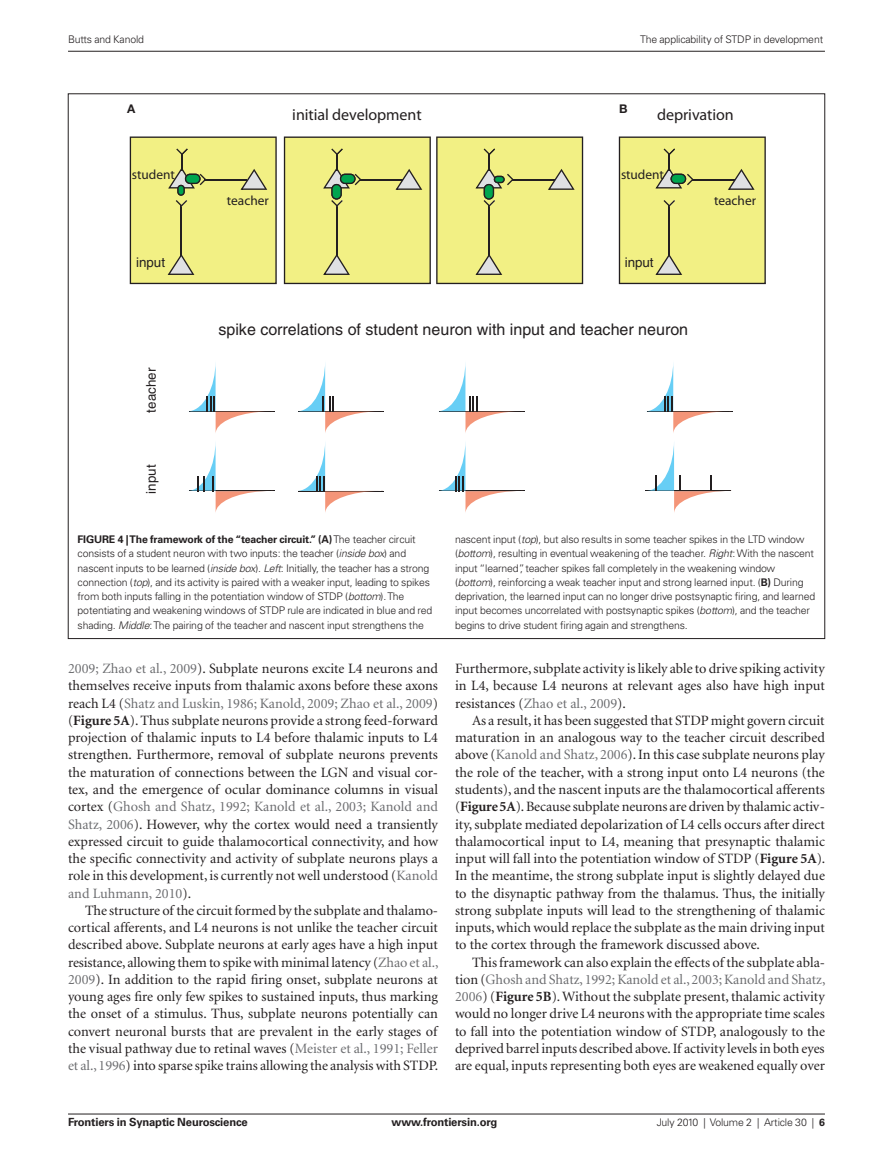
<style>
.page{position:relative;width:893px;height:1170px;background:#fff}
.page>*{position:absolute;margin:0;border:0;box-sizing:border-box;transform-origin:0 0}
.t1{font:16.05px "Helvetica";color:#231f20}
.t2{font:16.05px "Myriad Pro";letter-spacing:-.005em;color:#231f20}
.ART_tx{font:14.25px/17.2px "Minion";color:#231f20;text-align:justify}
.ART_tx1{font:14.25px/17.2px "Minion";color:#231f20;text-align:justify}
.t3{font:13.35px "Myriad Pro";letter-spacing:-.005em;color:#231f20}
.t4{font:13.35px "Helvetica";color:#231f20}
.t5{font:700 12px "Helvetica Neue";color:#231f20}
.t6{font:700 11.25px "Univers";letter-spacing:-.015em;color:#231f20}
.FIGURE_tx{font:300 10.5px/14.2px "Univers";letter-spacing:-.015em;color:#231f20}
.s1{font-weight:700}
.s2{font-style:italic}
.s3{color:#6c6d70}
</style>
<div class="page">
<hr style="left:68px;top:1113px;width:757px;height:1px;background:#231f20">
<hr style="left:68px;top:51px;width:757px;height:1px;background:#231f20">
<svg style="left:130px;top:136px;width:147px;height:148px;background:#e3e280"></svg>
<svg style="left:284px;top:136px;width:299px;height:148px;background:#e3e282"></svg>
<svg style="left:619px;top:136px;width:147px;height:148px;background:#e3e280"></svg>
<hr style="left:298px;top:411px;width:86px;height:1px;background:#231f20">
<svg style="left:298px;top:363px;width:77px;height:70px"></svg>
<hr style="left:439px;top:411px;width:86px;height:1px;background:#231f20">
<svg style="left:438px;top:363px;width:84px;height:70px"></svg>
<hr style="left:298px;top:491px;width:86px;height:1px;background:#231f20">
<svg style="left:298px;top:442px;width:80px;height:70px"></svg>
<hr style="left:189px;top:411px;width:86px;height:1px;background:#231f20">
<svg style="left:188px;top:363px;width:84px;height:70px"></svg>
<hr style="left:189px;top:490px;width:86px;height:1px;background:#231f20">
<svg style="left:188px;top:443px;width:84px;height:69px"></svg>
<hr style="left:647px;top:411px;width:85px;height:1px;background:#231f20">
<svg style="left:646px;top:363px;width:77px;height:70px"></svg>
<hr style="left:439px;top:490px;width:86px;height:1px;background:#231f20">
<svg style="left:438px;top:442px;width:84px;height:70px"></svg>
<hr style="left:645px;top:490px;width:86px;height:1px;background:#231f20">
<svg style="left:647px;top:445px;width:77px;height:67px"></svg>
<p class="FIGURE_tx" style="left:68px;top:32px;width:78px">Butts and Kanold</p>
<p class="FIGURE_tx" style="left:640px;top:32px;width:184px">The applicability of STDP in development</p>
<p class="t5" style="left:127px;top:102px;width:10px">A</p>
<p class="t5" style="left:619px;top:102px;width:10px">B</p>
<p class="t2" style="left:292px;top:106px;width:131px">initial development</p>
<p class="t2" style="left:657px;top:106px;width:78px">deprivation</p>
<p class="t3" style="left:132px;top:167px;width:44px">student</p>
<p class="t4" style="left:136px;top:254px;width:30px">input</p>
<p class="t4" style="left:143px;top:412px;width:46px;rotate:-90deg">teacher</p>
<p class="t4" style="left:143px;top:493px;width:30px;rotate:-90deg">input</p>
<p class="t3" style="left:227px;top:193px;width:44px">teacher</p>
<p class="t3" style="left:621px;top:167px;width:44px">student</p>
<p class="t4" style="left:625px;top:254px;width:30px">input</p>
<p class="t1" style="left:218px;top:319px;width:471px">spike correlations of student neuron with input and teacher neuron</p>
<p class="t3" style="left:714px;top:193px;width:43px">teacher</p>
<p class="FIGURE_tx" style="left:78px;top:532px;width:356px"><span class="s1">Figure 4 | The framework of the “teacher circuit.” (A)</span> The teacher circuit consists of a student neuron with two inputs: the teacher (<span class="s2">inside box</span>) and nascent inputs to be learned (<span class="s2">inside box</span>). <span class="s2">Left</span>: Initially, the teacher has a strong connection (<span class="s2">top</span>), and its activity is paired with a weaker input, leading to spikes from both inputs falling in the potentiation window of STDP (<span class="s2">bottom</span>). The potentiating and weakening windows of STDP rule are indicated in blue and red shading. <span class="s2">Middle</span>: The pairing of the teacher and nascent input strengthens the</p>
<p class="FIGURE_tx" style="left:455px;top:532px;width:362px">nascent input (<span class="s2">top</span>), but also results in some teacher spikes in the LTD window (<span class="s2">bottom</span>), resulting in eventual weakening of the teacher. <span class="s2">Right</span>: With the nascent input “learned”, teacher spikes fall completely in the weakening window (<span class="s2">bottom</span>), reinforcing a weak teacher input and strong learned input. (<span class="s1">B)</span> During deprivation, the learned input can no longer drive postsynaptic firing, and learned input becomes uncorrelated with postsynaptic spikes (<span class="s2">bottom</span>), and the teacher begins to drive student firing again and strengthens.</p>
<p class="ART_tx1" style="left:68px;top:660px;width:371px"><span class="s3">2009; Zhao et al., 2009</span>). Subplate neurons excite L4 neurons and themselves receive inputs from thalamic axons before these axons reach L4 (<span class="s3">Shatz and Luskin, 1986; Kanold, 2009; Zhao et al., 2009</span>) (<span class="s1">Figure 5A</span>). Thus subplate neurons provide a strong feed-forward projection of thalamic inputs to L4 before thalamic inputs to L4 strengthen. Furthermore, removal of subplate neurons prevents the maturation of connections between the LGN and visual cor&shy;tex, and the emergence of ocular dominance columns in visual cortex (<span class="s3">Ghosh and Shatz, 1992; Kanold et al., 2003; Kanold and Shatz, 2006</span>). However, why the cortex would need a transiently expressed circuit to guide thalamocortical connectivity, and how the specific connectivity and activity of subplate neurons plays a role in this development, is currently not well understood (<span class="s3">Kanold and Luhmann, 2010</span>).</p>
<p class="ART_tx" style="left:68px;top:902px;width:372px;text-indent:17px">The structure of the circuit formed by the subplate and thalamo&shy;cortical afferents, and L4 neurons is not unlike the teacher circuit described above. Subplate neurons at early ages have a high input resistance, allowing them to spike with minimal latency (<span class="s3">Zhao et al., 2009</span>). In addition to the rapid firing onset, subplate neurons at young ages fire only few spikes to sustained inputs, thus marking the onset of a stimulus. Thus, subplate neurons potentially can convert neuronal bursts that are prevalent in the early stages of the visual pathway due to retinal waves (<span class="s3">Meister et al., 1991; Feller et al., 1996</span>) into sparse spike trains allowing the analysis with STDP.</p>
<p class="ART_tx" style="left:455px;top:660px;width:371px">Furthermore, subplate activity is likely able to drive spiking activity in L4, because L4 neurons at relevant ages also have high input resistances (<span class="s3">Zhao et al., 2009</span>).</p>
<p class="ART_tx" style="left:455px;top:712px;width:372px;text-indent:17px">As a result, it has been suggested that STDP might govern circuit maturation in an analogous way to the teacher circuit described above (<span class="s3">Kanold and Shatz, 2006</span>). In this case subplate neurons play the role of the teacher, with a strong input onto L4 neurons (the students), and the nascent inputs are the thalamocortical afferents (<span class="s1">Figure 5A</span>). Because subplate neurons are driven by thalamic activ&shy;ity, subplate mediated depolarization of L4 cells occurs after direct thalamocortical input to L4, meaning that presynaptic thalamic input will fall into the potentiation window of STDP (<span class="s1">Figure 5A</span>).<br>In the meantime, the strong subplate input is slightly delayed due to the disynaptic pathway from the thalamus. Thus, the initially strong subplate inputs will lead to the strengthening of thalamic inputs, which would replace the subplate as the main driving input to the cortex through the framework discussed above.</p>
<p class="ART_tx" style="left:455px;top:953px;width:372px;text-indent:17px">This framework can also explain the effects of the subplate abla&shy;tion (<span class="s3">Ghosh and Shatz, 1992; Kanold et al., 2003; Kanold and Shatz, 2006</span>) (<span class="s1">Figure 5B</span>). Without the subplate present, thalamic activity would no longer drive L4 neurons with the appropriate time scales to fall into the potentiation window of STDP, analogously to the deprived barrel inputs described above. If activity levels in both eyes are equal, inputs representing both eyes are weakened equally over</p>
<p class="t6" style="left:68px;top:1115px;width:181px">Frontiers in Synaptic Neuroscience</p>
<p class="t6" style="left:392px;top:1115px;width:107px">www.frontiersin.org</p>
<p class="FIGURE_tx" style="left:657px;top:1115px;width:170px">July 2010 | Volume 2 | Article 30 | <span class="s1">6</span></p>
</div>
